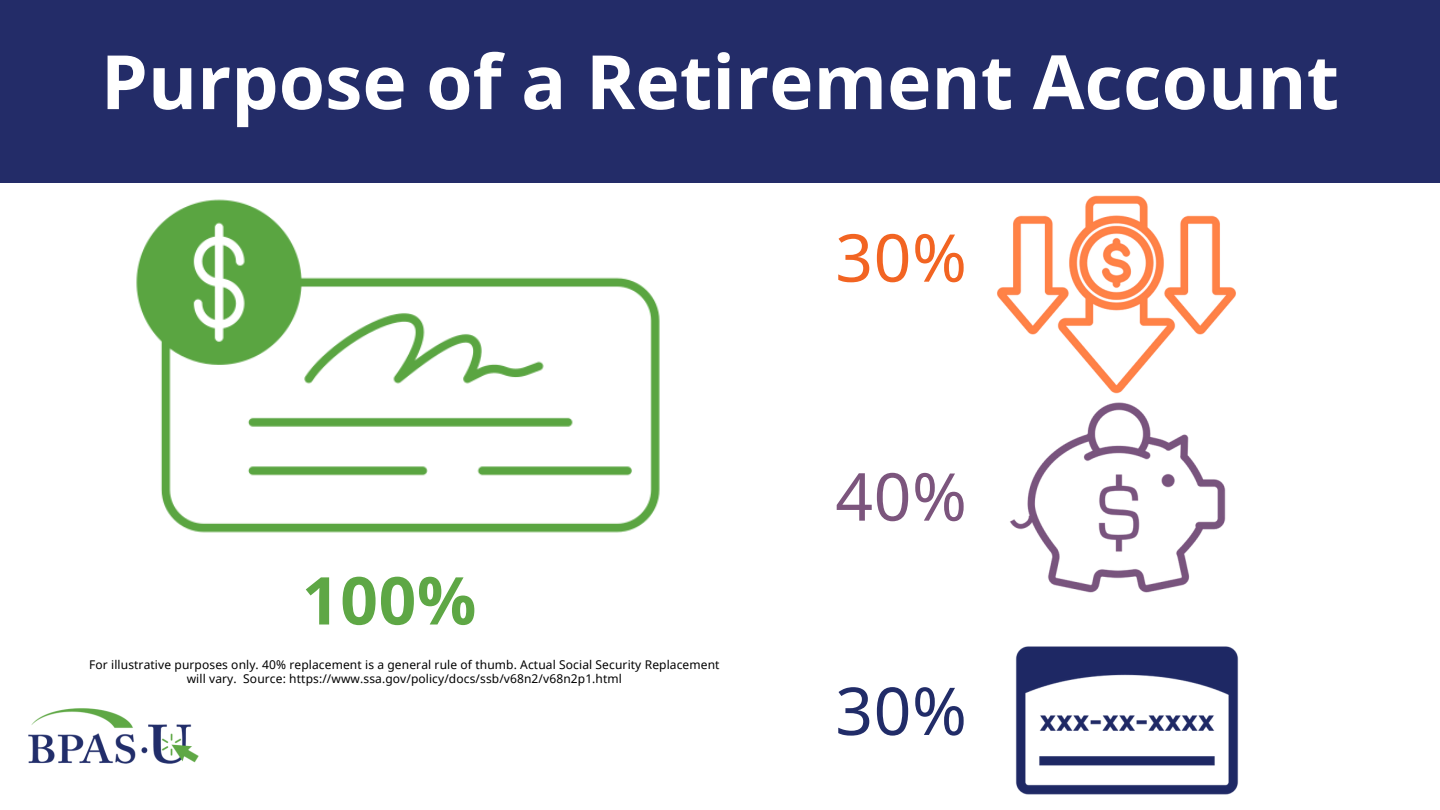
<style>
.page{position:relative;width:1440px;height:810px;background:#fff}
.page>*{position:absolute;margin:0;border:0;box-sizing:border-box;transform-origin:0 0}
.t1{font:700 75px "Noto Sans";color:#fff}
.t2{font:700 66px "Noto Sans";color:#5ea745}
.t3{font:66px "Noto Sans";color:#212c68}
.t4{font:66px "Noto Sans";color:#7c557d}
.t5{font:66px "Noto Sans";color:#f26422}
.t6{font:12px/14.2px "Noto Sans";letter-spacing:.01em;color:#000;text-align:center}
</style>
<div class="page">
<img style="left:1015px;top:694px;width:224px;height:101px">
<img style="left:0;top:182px;width:812px;height:351px">
<img style="left:1010px;top:493px;width:229px;height:201px">
<img style="left:918px;top:182px;width:398px;height:311px">
<div style="left:0;top:0;width:1440px;height:182px;background:#232c68"></div>
<img style="left:28px;top:708px;width:171px;height:56px">
<p class="t1" style="left:101px;top:29px;width:1240px">Purpose of a Retirement Account</p>
<h2 class="t5" style="left:835px;top:211px;width:133px">30%</h2>
<p class="t2" style="left:302px;top:554px;width:176px">100%</p>
<p class="t6" style="left:89px;top:657px;width:632px">For illustrative purposes only. 40% replacement is a general rule of thumb. Actual Social Security Replacement will vary. Source: https://www.ssa.gov/policy/docs/ssb/v68n2/v68n2p1.html</p>
<p class="t4" style="left:835px;top:450px;width:133px">40%</p>
<h1 class="t3" style="left:835px;top:664px;width:133px">30%</h1>
</div>
